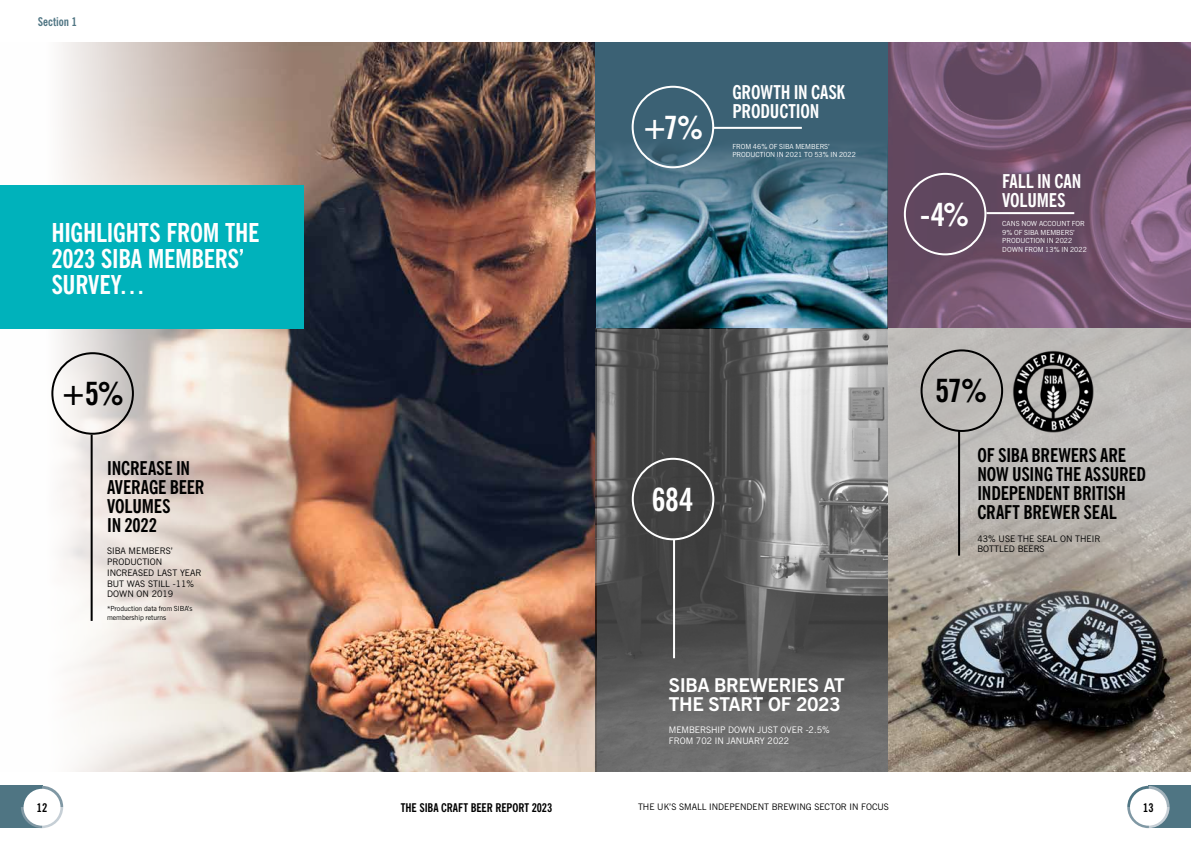
<style>
.page{position:relative;width:1191px;height:842px;background:#fff}
.page>*{position:absolute;margin:0;border:0;box-sizing:border-box;transform-origin:0 0}
.t1{font:700 condensed 32px "News Gothic BT";color:#fff}
.t2{font:700 condensed 32px "News Gothic BT";color:#000}
.t3{font:700 condensed 26px/26px "News Gothic BT";letter-spacing:-.01em;color:#fff}
.t4{font:700 condensed 19px/19px "News Gothic BT";letter-spacing:-.01em;color:#000}
.t5{font:700 condensed 19px/19px "News Gothic BT";letter-spacing:-.01em;color:#fff}
.t6{font:700 19px/19px "News Gothic BT";letter-spacing:-.02em;color:#fff}
.t7{font:700 condensed 12px "News Gothic BT";letter-spacing:-.005em;color:#000}
.t8{font:700 condensed 12px "News Gothic BT";color:#4f7583}
.t9{font:9px/10.8px "News Gothic BT";color:#000}
.t10{font:9px/10.8px "News Gothic BT";color:#fff}
.t11{font:7px/8.4px "News Gothic BT";color:#fff}
.t12{font:7px/8.4px "News Gothic BT";color:#000}
</style>
<div class="page">
<img style="left:0;top:42px;width:597px;height:730px">
<img style="left:597px;top:257px;width:290px;height:71px">
<img style="left:887px;top:42px;width:304px;height:286px">
<svg style="left:595px;top:42px;width:292px;height:215px;background:#4d7386"></svg>
<img style="left:595px;top:328px;width:596px;height:443px">
<hr style="left:673px;top:540px;width:2px;height:118px;background:#fff">
<div style="left:632px;top:458px;width:82px;height:82px;border:2px solid #fff;border-radius:50%"></div>
<div style="left:0;top:786px;width:42px;height:42px;background:#4f7583"></div>
<svg style="left:21px;top:786px;width:42px;height:42px"></svg>
<div style="left:24px;top:789px;width:36px;height:37px;background:#fff;border-radius:50%"></div>
<div style="left:1149px;top:786px;width:42px;height:42px;background:#4f7583"></div>
<svg style="left:1127px;top:786px;width:42px;height:42px"></svg>
<div style="left:1130px;top:789px;width:36px;height:37px;background:#fff;border-radius:50%"></div>
<hr style="left:91px;top:435px;width:2px;height:186px;background:#000">
<div style="left:51px;top:352px;width:83px;height:83px;border:2px solid #000;border-radius:50%"></div>
<hr style="left:714px;top:127px;width:88px;height:2px;background:#fff">
<div style="left:631px;top:86px;width:83px;height:82px;border:2px solid #fff;border-radius:50%"></div>
<hr style="left:986px;top:212px;width:88px;height:2px;background:#fff">
<div style="left:904px;top:173px;width:82px;height:82px;border:2px solid #fff;border-radius:50%"></div>
<svg style="left:887px;top:328px;width:304px;height:369px;background:#a09d9a"></svg>
<img style="left:1011px;top:349px;width:84px;height:85px">
<div style="left:920px;top:349px;width:83px;height:83px;border:2px solid #000;border-radius:50%"></div>
<hr style="left:958px;top:430px;width:2px;height:126px;background:#000">
<div style="left:0;top:186px;width:303px;height:143px;background:#00b2bb"></div>
<h3 class="t8" style="left:38px;top:14px;width:41px">Section 1</h3>
<h2 class="t3" style="left:51px;top:219px;width:210px">HIGHLIGHTS FROM THE<br>2023 SIBA MEMBERS’<br>SURVEY…</h2>
<h1 class="t2" style="left:60px;top:374px;width:65px">+5%</h1>
<h3 class="t4" style="left:107px;top:458px;width:99px">INCREASE IN<br>AVERAGE BEER<br>VOLUMES<br>IN 2022</h3>
<p class="t9" style="left:107px;top:545px;width:96px">SIBA MEMBERS’<br>PRODUCTION<br>INCREASED LAST YEAR<br>BUT WAS STILL -11%<br>DOWN ON 2019</p>
<p class="t12" style="left:107px;top:605px;width:87px">*Production data from SIBA’s membership returns</p>
<h1 class="t1" style="left:641px;top:108px;width:63px">+7%</h1>
<h3 class="t5" style="left:732px;top:83px;width:114px">GROWTH IN CASK<br>PRODUCTION</h3>
<p class="t11" style="left:732px;top:142px;width:125px">FROM 46% OF SIBA MEMBERS’<br>PRODUCTION IN 2021 TO 53% IN 2022</p>
<h1 class="t1" style="left:651px;top:480px;width:43px">684</h1>
<h3 class="t6" style="left:669px;top:675px;width:177px">SIBA BREWERIES AT<br>THE START OF 2023</h3>
<p class="t10" style="left:669px;top:724px;width:162px">MEMBERSHIP DOWN JUST OVER -2.5%<br>FROM 702 IN JANUARY 2022</p>
<h1 class="t1" style="left:919px;top:195px;width:51px">-4%</h1>
<h3 class="t5" style="left:1002px;top:171px;width:81px">FALL IN CAN<br>VOLUMES</h3>
<p class="t11" style="left:1002px;top:220px;width:86px">CANS NOW ACCOUNT FOR<br>9% OF SIBA MEMBERS’<br>PRODUCTION IN 2022<br>DOWN FROM 13% IN 2022</p>
<h1 class="t2" style="left:935px;top:371px;width:53px">57%</h1>
<h3 class="t4" style="left:977px;top:446px;width:170px">OF SIBA BREWERS ARE<br>NOW USING THE ASSURED<br>INDEPENDENT BRITISH<br>CRAFT BREWER SEAL</h3>
<p class="t9" style="left:977px;top:533px;width:124px">43% USE THE SEAL ON THEIR<br>BOTTLED BEERS</p>
<h3 class="t7" style="left:401px;top:800px;width:153px">THE SIBA CRAFT BEER REPORT 2023</h3>
<p class="t9" style="left:638px;top:802px;width:252px">THE UK’S SMALL INDEPENDENT BREWING SECTOR IN FOCUS</p>
<h3 class="t7" style="left:37px;top:800px;width:12px">12</h3>
<h3 class="t7" style="left:1143px;top:800px;width:12px">13</h3>
</div>
